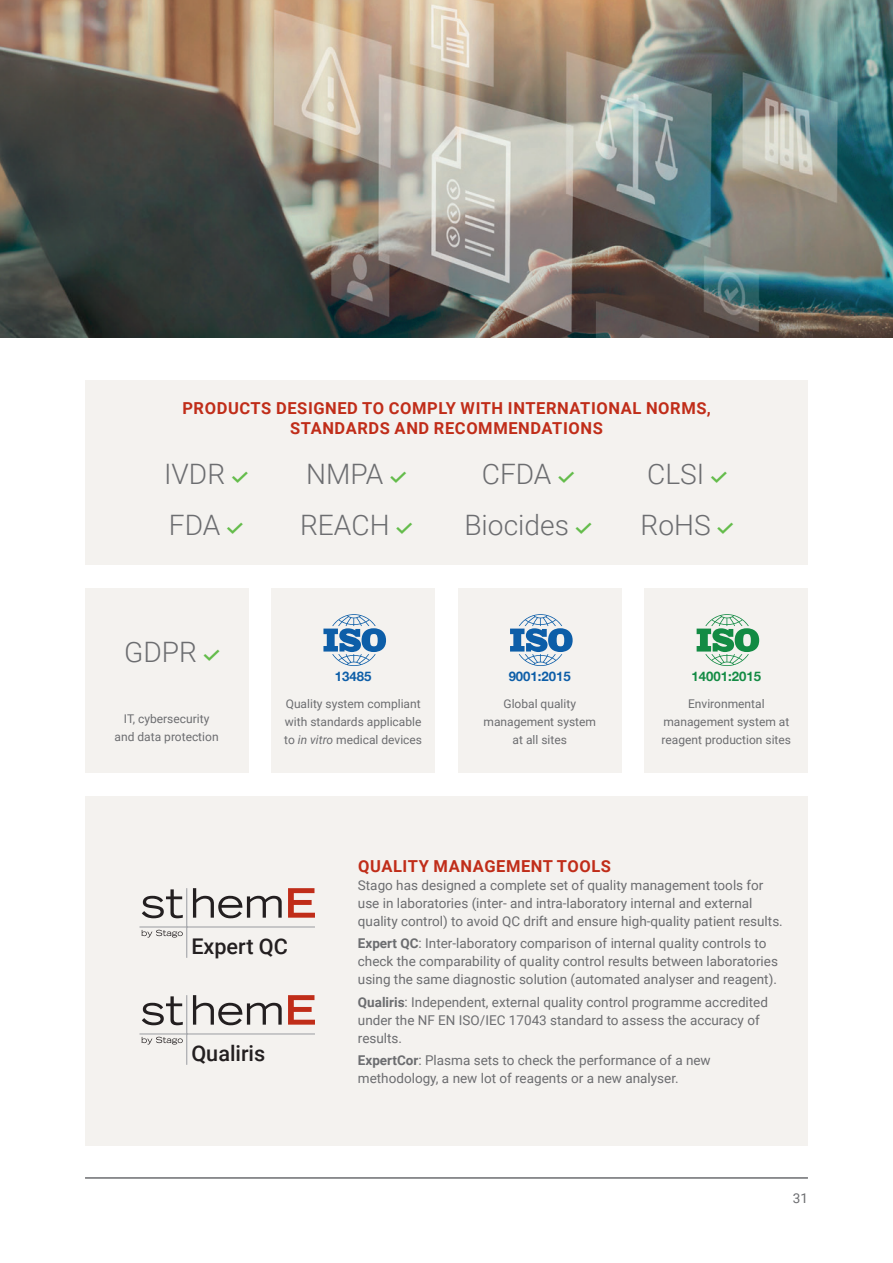
<style>
.page{position:relative;width:893px;height:1263px;background:#fff}
.page>*{position:absolute;margin:0;border:0;box-sizing:border-box;transform-origin:0 0}
.t1{font:300 28.2px/51px "Roboto";color:#6c6d70}
.t2{font:500 21.6px "Roboto";color:#231f20}
.t3{font:700 16.5px/19.8px "Roboto";letter-spacing:.035em;color:#c02d19;text-align:center}
.t4{font:13.5px/18px "Roboto";color:#6c6d70}
.t5{font:700 13.2px "Helvetica Neue";color:#0d5ea8}
.t6{font:700 13.2px "Helvetica Neue";color:#138b44}
.t7{font:12px/18px "Roboto";color:#6c6d70;text-align:center}
.s1{font-style:italic}
.s2{font-weight:700}
</style>
<div class="page">
<hr style="left:85px;top:1177px;width:723px;height:2px;background:#6c6d70">
<img style="left:0;top:0;width:893px;height:337px">
<div style="left:85px;top:380px;width:723px;height:185px;background:#f4f2ef"></div>
<div style="left:85px;top:588px;width:163px;height:185px;background:#f4f2ef"></div>
<div style="left:272px;top:588px;width:163px;height:185px;background:#f4f2ef"></div>
<div style="left:458px;top:588px;width:163px;height:185px;background:#f4f2ef"></div>
<div style="left:645px;top:588px;width:163px;height:185px;background:#f4f2ef"></div>
<svg style="left:510px;top:614px;width:63px;height:52px"></svg>
<svg style="left:323px;top:614px;width:63px;height:52px"></svg>
<svg style="left:697px;top:614px;width:62px;height:52px"></svg>
<div style="left:85px;top:797px;width:723px;height:349px;background:#f4f2ef"></div>
<svg style="left:142px;top:889px;width:41px;height:29px"></svg>
<svg style="left:142px;top:930px;width:41px;height:7px"></svg>
<svg style="left:193px;top:888px;width:89px;height:30px"></svg>
<svg style="left:288px;top:888px;width:27px;height:30px"></svg>
<hr style="left:186px;top:888px;width:1px;height:70px;background:#a8a9ad">
<hr style="left:139px;top:926px;width:176px;height:1px;background:#a8a9ad">
<svg style="left:142px;top:996px;width:41px;height:29px"></svg>
<svg style="left:142px;top:1037px;width:41px;height:7px"></svg>
<svg style="left:193px;top:995px;width:89px;height:30px"></svg>
<svg style="left:288px;top:995px;width:27px;height:30px"></svg>
<hr style="left:186px;top:995px;width:1px;height:70px;background:#a8a9ad">
<hr style="left:139px;top:1033px;width:176px;height:1px;background:#a8a9ad">
<p class="t3" style="left:182px;top:397px;width:530px">PRODUCTS DESIGNED TO COMPLY WITH INTERNATIONAL NORMS,<br>STANDARDS AND RECOMMENDATIONS</p>
<h1 class="t1" style="left:164px;top:447px;width:63px">IVDR<br>FDA</h1>
<h1 class="t1" style="left:641px;top:447px;width:72px">CLSI<br>RoHS</h1>
<h1 class="t1" style="left:464px;top:447px;width:106px;text-align:center">CFDA<br>Biocides</h1>
<h1 class="t1" style="left:300px;top:447px;width:91px">NMPA<br>REACH</h1>
<h1 class="t1" style="left:124px;top:625px;width:74px">GDPR</h1>
<p class="t7" style="left:115px;top:710px;width:105px">IT, cybersecurity and data protection</p>
<p class="t5" style="left:335px;top:666px;width:38px">13485</p>
<p class="t5" style="left:509px;top:666px;width:64px">9001:2015</p>
<p class="t6" style="left:692px;top:666px;width:71px">14001:2015</p>
<p class="t7" style="left:284px;top:694px;width:139px;text-align:justify">Quality system compliant with standards applicable to <span class="s1">in vitro</span> medical devices</p>
<p class="t7" style="left:483px;top:694px;width:114px">Global quality management system at all sites</p>
<p class="t7" style="left:662px;top:694px;width:131px">Environmental management system at reagent production sites</p>
<h2 class="t2" style="left:191px;top:931px;width:98px">Expert QC</h2>
<h2 class="t2" style="left:191px;top:1038px;width:75px">Qualiris</h2>
<p class="t3" style="left:358px;top:856px;width:254px">QUALITY MANAGEMENT TOOLS</p>
<p class="t4" style="left:358px;top:876px;width:426px">Stago has designed a complete set of quality management tools for use in laboratories (inter- and intra-laboratory internal and external quality control) to avoid QC drift and ensure high-quality patient results.</p>
<p class="t4" style="left:358px;top:934px;width:422px"><span class="s2">Expert QC</span>: Inter-laboratory comparison of internal quality controls to check the comparability of quality control results between laboratories using the same diagnostic solution (automated analyser and reagent).</p>
<p class="t4" style="left:358px;top:992px;width:412px"><span class="s2">Qualiris</span>: Independent, external quality control programme accredited under the NF EN ISO/IEC 17043 standard to assess the accuracy of results.</p>
<p class="t4" style="left:358px;top:1050px;width:354px"><span class="s2">ExpertCor</span>: Plasma sets to check the performance of a new methodology, a new lot of reagents or a new analyser.</p>
<p class="t4" style="left:793px;top:1188px;width:17px">31</p>
</div>
